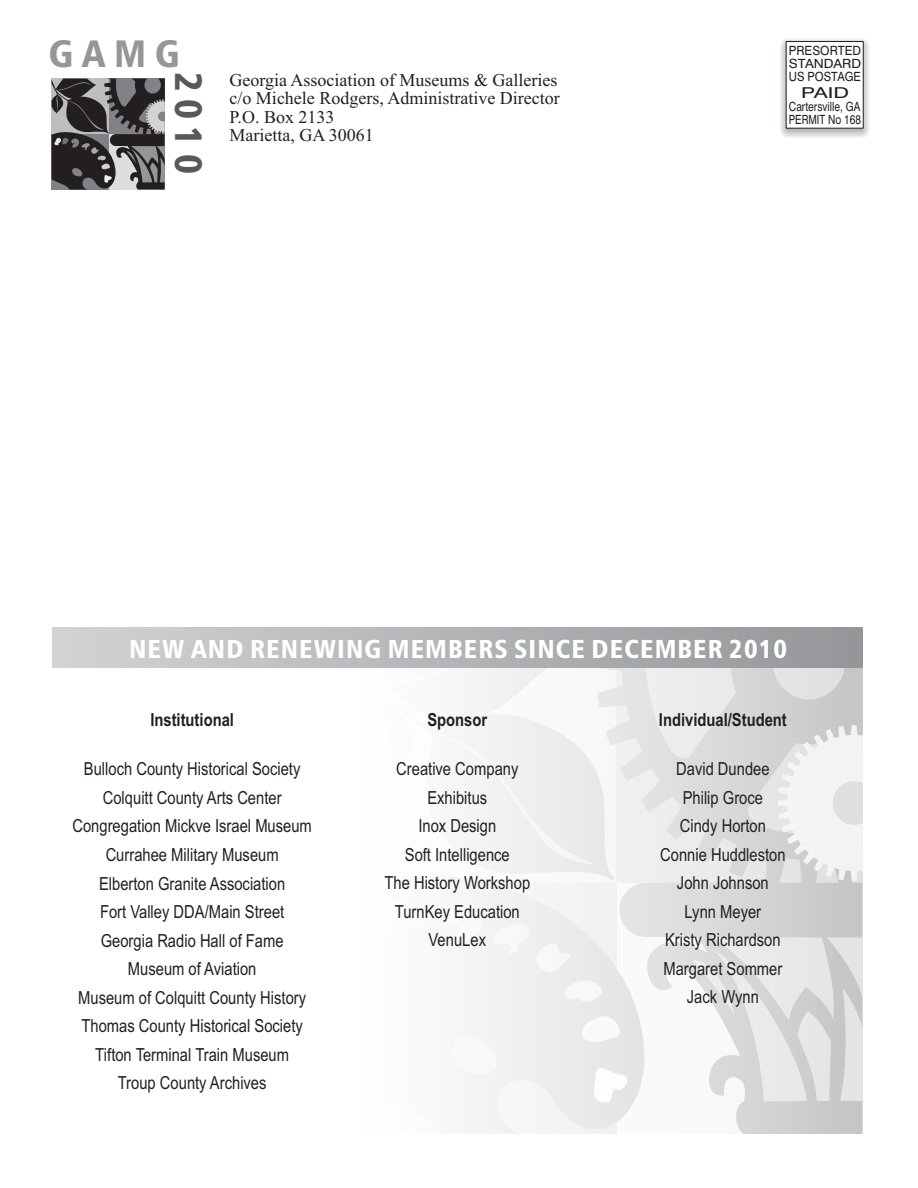
<style>
.page{position:relative;width:918px;height:1188px;background:#fff}
.page>*{position:absolute;margin:0;border:0;box-sizing:border-box;transform-origin:0 0}
.t1{font:38.25px "Humanist 777 BT Black Condensed B";color:#949698}
.t2{font:38.25px "Humanist 777 BT Black Condensed B";color:#58595b}
.t3{font:26.1px "Humanist 777 BT Black Condensed B";letter-spacing:.04em;color:#fff}
.t4{font:18px/28.5px "Arial Narrow";color:#231f20;text-align:center}
.t5{font:18px/18px "Times New Roman";color:#231f20}
.t6{font:700 18px "Arial Narrow";color:#231f20}
.t7{font:15px "Swiss 721 BT";color:#231f20;scale:1.48 1}
.t8{font:12.75px/13px "Swiss 721 BT";color:#231f20;scale:.96 1}
.t9{font:12.75px "Swiss 721 BT";color:#231f20;scale:.82 1}
.t10{font:12.75px "Swiss 721 BT";color:#231f20;scale:.8 1}
.t11{font:12.75px "Swiss 721 BT";color:#231f20;scale:.91 1}
</style>
<div class="page">
<div style="left:781px;top:39px;width:88px;height:98px;border:15px solid #f2f2f3"></div>
<div style="left:782px;top:40px;width:86px;height:96px;border:13px solid #e9eaeb"></div>
<svg style="left:785px;top:41px;width:79px;height:88px"></svg>
<svg style="left:52px;top:78px;width:113px;height:112px;background:#5b595b"></svg>
<svg style="left:472px;top:668px;width:391px;height:466px;fill:#ebebec"></svg>
<div style="left:53px;top:627px;width:810px;height:41px;background:linear-gradient(to right,#d1d3d5,#939699)"></div>
<h1 class="t1" style="left:49px;top:37px;width:132px">GAMG</h1>
<h1 class="t2" style="left:204px;top:72px;width:104px;rotate:90deg">2010</h1>
<p class="t5" style="left:230px;top:73px;width:332px">Georgia Association of Museums &amp; Galleries c/o Michele Rodgers, Administrative Director<br>P.O. Box 2133<br>Marietta, GA 30061</p>
<p class="t8" style="left:789px;top:45px;width:77px">PRESORTED<br>STANDARD</p>
<p class="t11" style="left:789px;top:72px;width:81px">US POSTAGE</p>
<p class="t7" style="left:801px;top:87px;width:34px">PAID</p>
<p class="t9" style="left:789px;top:101px;width:89px">Cartersville, GA</p>
<p class="t10" style="left:789px;top:115px;width:92px">PERMIT No 168</p>
<h2 class="t3" style="left:129px;top:638px;width:660px">NEW AND RENEWING MEMBERS SINCE DECEMBER 2010</h2>
<p class="t6" style="left:150px;top:713px;width:85px">Institutional</p>
<p class="t6" style="left:427px;top:713px;width:61px">Sponsor</p>
<p class="t6" style="left:659px;top:713px;width:129px">Individual/Student</p>
<p class="t4" style="left:84px;top:756px;width:218px">Bulloch County Historical Society</p>
<p class="t4" style="left:396px;top:756px;width:124px">Creative Company</p>
<p class="t4" style="left:676px;top:756px;width:95px">David Dundee</p>
<p class="t4" style="left:103px;top:785px;width:180px">Colquitt County Arts Center</p>
<p class="t4" style="left:427px;top:785px;width:61px">Exhibitus</p>
<p class="t4" style="left:683px;top:785px;width:82px">Philip Groce</p>
<p class="t4" style="left:72px;top:814px;width:241px">Congregation Mickve Israel Museum</p>
<p class="t4" style="left:418px;top:813px;width:79px">Inox Design</p>
<p class="t4" style="left:680px;top:813px;width:88px">Cindy Horton</p>
<p class="t4" style="left:106px;top:842px;width:175px">Currahee Military Museum</p>
<p class="t4" style="left:405px;top:842px;width:107px">Soft Intelligence</p>
<p class="t4" style="left:660px;top:842px;width:127px">Connie Huddleston</p>
<p class="t4" style="left:99px;top:871px;width:188px">Elberton Granite Association</p>
<p class="t4" style="left:384px;top:870px;width:147px">The History Workshop</p>
<p class="t4" style="left:677px;top:870px;width:93px">John Johnson</p>
<p class="t4" style="left:100px;top:899px;width:186px">Fort Valley DDA/Main Street</p>
<p class="t4" style="left:395px;top:899px;width:126px">TurnKey Education</p>
<p class="t4" style="left:685px;top:899px;width:78px">Lynn Meyer</p>
<p class="t4" style="left:101px;top:928px;width:184px">Georgia Radio Hall of Fame</p>
<p class="t4" style="left:429px;top:927px;width:59px">VenuLex</p>
<p class="t4" style="left:665px;top:927px;width:117px">Kristy Richardson</p>
<p class="t4" style="left:128px;top:956px;width:130px">Museum of Aviation</p>
<p class="t4" style="left:663px;top:956px;width:120px">Margaret Sommer</p>
<p class="t4" style="left:78px;top:985px;width:230px">Museum of Colquitt County History</p>
<p class="t4" style="left:687px;top:985px;width:74px">Jack Wynn</p>
<p class="t4" style="left:81px;top:1013px;width:223px">Thomas County Historical Society<br>Tifton Terminal Train Museum<br>Troup County Archives</p>
</div>
